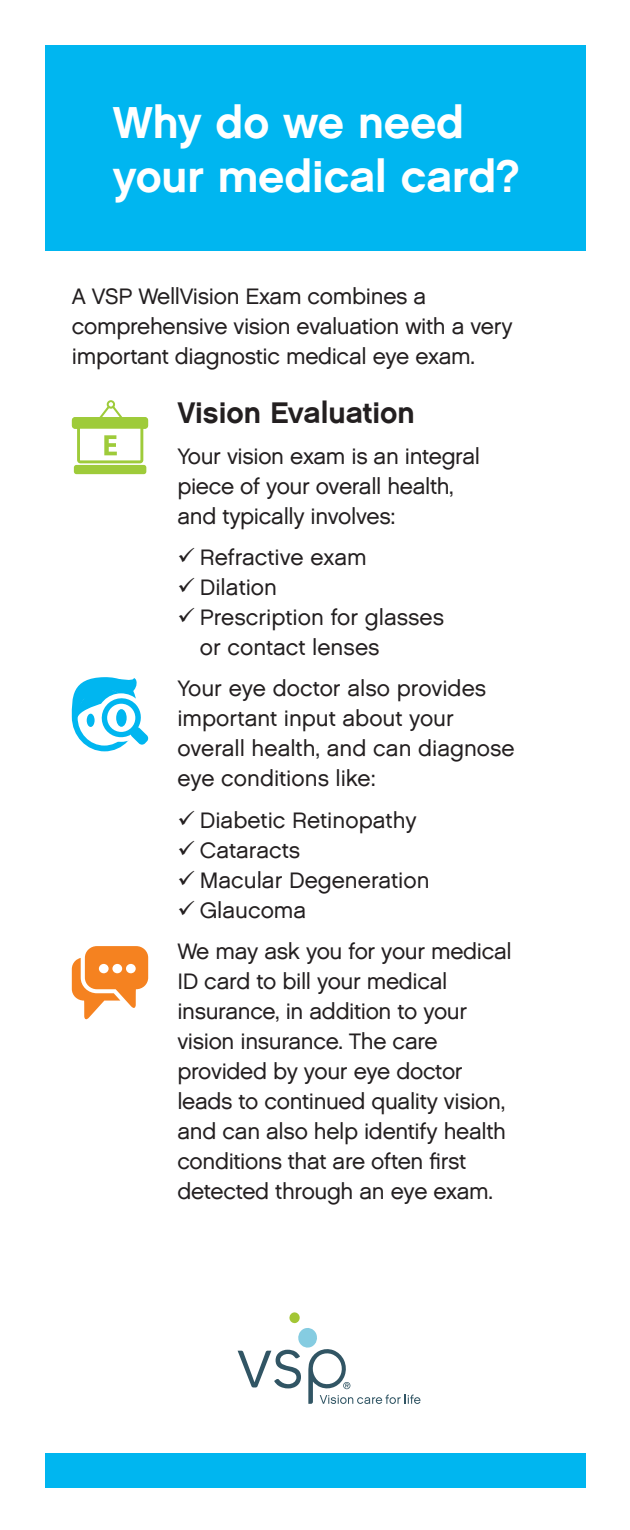
<style>
.page{position:relative;width:630px;height:1530px;background:#fff}
.page>*{position:absolute;margin:0;border:0;box-sizing:border-box;transform-origin:0 0}
.t1{font:45px/54px "Chalet TT New York Nineteen Sixty";letter-spacing:-.005em;color:#fff}
.t2{font:30px "Chalet TT New York Nineteen Sixty";color:#231f20}
.t3{font:22.5px/30px "Chalet TT London Nineteen Sixty";letter-spacing:-.015em;color:#231f20}
</style>
<div class="page">
<div style="left:45px;top:45px;width:541px;height:206px;background:#00b6f0"></div>
<div style="left:45px;top:1453px;width:541px;height:35px;background:#00b6f0"></div>
<div style="left:289px;top:1312px;width:11px;height:11px;background:#a3c635;border-radius:50%"></div>
<svg style="left:238px;top:1328px;width:183px;height:76px"></svg>
<svg style="left:71px;top:677px;width:78px;height:74px"></svg>
<div style="left:107px;top:704px;width:28px;height:28px;background:#fff;border-radius:50%"></div>
<div style="left:116px;top:709px;width:11px;height:18px;background:#00b6f0;border-radius:50%"></div>
<div style="left:74px;top:465px;width:72px;height:9px;background:#9ecb3a;border-radius:3px"></div>
<svg style="left:72px;top:402px;width:76px;height:61px"></svg>
<svg style="left:72px;top:946px;width:76px;height:74px"></svg>
<p class="t1" style="left:113px;top:95px;width:409px">Why do we need your medical card?</p>
<p class="t3" style="left:72px;top:281px;width:443px">A VSP WellVision Exam combines a comprehensive vision evaluation with a very important diagnostic medical eye exam.</p>
<p class="t2" style="left:177px;top:393px;width:239px">Vision Evaluation</p>
<p class="t3" style="left:177px;top:441px;width:304px">Your vision exam is an integral piece of your overall health, and typically involves:</p>
<p class="t3" style="left:177px;top:542px;width:191px">✓ Refractive exam</p>
<p class="t3" style="left:177px;top:572px;width:101px">✓ Dilation</p>
<p class="t3" style="left:200px;top:602px;width:246px;text-indent:-22px">✓ Prescription for glasses or contact lenses</p>
<p class="t3" style="left:177px;top:673px;width:339px">Your eye doctor also provides important input about your overall health, and can diagnose eye conditions like:</p>
<p class="t3" style="left:177px;top:805px;width:241px">✓ Diabetic Retinopathy</p>
<p class="t3" style="left:177px;top:835px;width:124px">✓ Cataracts</p>
<p class="t3" style="left:177px;top:865px;width:254px">✓ Macular Degeneration</p>
<p class="t3" style="left:177px;top:895px;width:131px">✓ Glaucoma</p>
<p class="t3" style="left:177px;top:936px;width:336px">We may ask you for your medical<br>ID card to bill your medical insurance, in addition to your vision insurance. The care provided by your eye doctor leads to continued quality vision, and can also help identify health conditions that are often first detected through an eye exam.</p>
</div>
